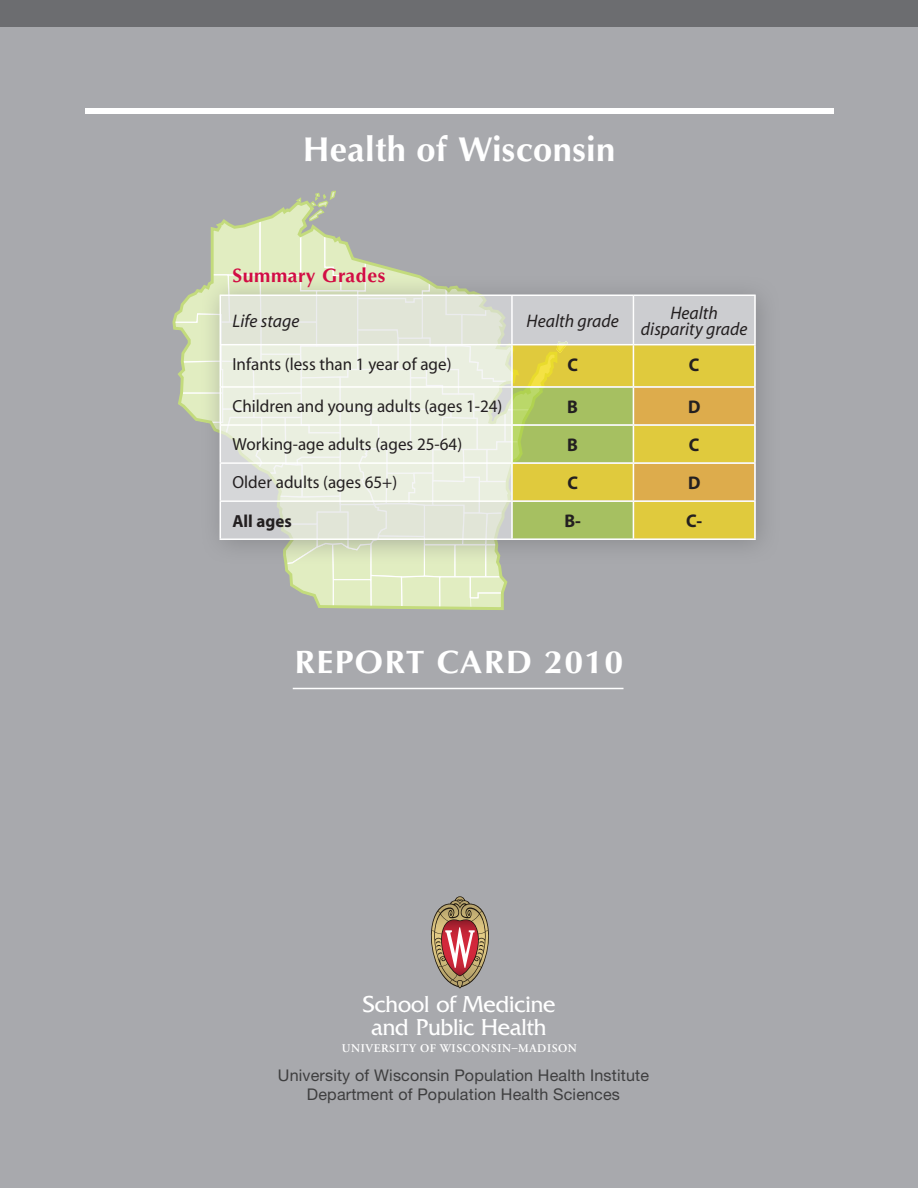
<style>
.page{position:relative;width:918px;height:1188px;background:#a8a9ad}
.page>*{position:absolute;margin:0;border:0;box-sizing:border-box;transform-origin:0 0}
.t1{font:700 34.5px "Optima";letter-spacing:.01em;color:#fff}
.t2{font:700 32.4px "Optima";letter-spacing:.04em;color:#fff;scale:1.04 1}
.t3{font:24.15px/23.2px "Friz Quadrata";letter-spacing:-.01em;color:#fff;text-align:center}
.Subhead_Opt_11_red{font:700 19.5px "Optima";letter-spacing:.03em;color:#d20d44}
.t4{font:700 18.3px "Myriad";color:#231f20}
.t5{font:italic 18.15px/16.2px "Myriad";color:#231f20;text-align:center}
.t6{font:17.55px "Myriad";color:#231f20}
.t7{font:700 17.55px "Myriad";color:#231f20}
.t8{font:16.2px "Helvetica Neue";letter-spacing:.01em;color:#3e3e3f}
.t9{font:600 11.7px "Adobe Garamond";letter-spacing:.05em;color:#fff}
</style>
<div class="page">
<div style="left:85px;top:108px;width:749px;height:5px;background:#fff"></div>
<svg style="left:430px;top:896px;width:59px;height:92px"></svg>
<div style="left:0;top:0;width:918px;height:27px;background:#6c6d70"></div>
<hr style="left:293px;top:688px;width:331px;height:1px;background:#fff">
<div style="left:198px;top:273px;width:582px;height:291px;background:#a3a4a8"></div>
<svg style="left:172px;top:190px;width:583px;height:420px"></svg>
<hr style="left:220px;top:295px;width:292px;height:1px;background:#fff">
<hr style="left:220px;top:296px;width:1px;height:48px;background:#fff">
<hr style="left:512px;top:295px;width:121px;height:1px;background:#fff">
<hr style="left:511px;top:296px;width:2px;height:48px;background:#fff">
<hr style="left:633px;top:295px;width:123px;height:1px;background:#fff">
<hr style="left:633px;top:296px;width:1px;height:48px;background:#fff">
<hr style="left:754px;top:296px;width:2px;height:48px;background:#fff">
<hr style="left:220px;top:344px;width:292px;height:1px;background:#fff">
<hr style="left:220px;top:345px;width:1px;height:41px;background:#fff">
<hr style="left:512px;top:344px;width:121px;height:1px;background:#fff">
<hr style="left:511px;top:345px;width:2px;height:41px;background:#fff">
<hr style="left:633px;top:344px;width:123px;height:1px;background:#fff">
<hr style="left:633px;top:345px;width:1px;height:41px;background:#fff">
<hr style="left:754px;top:345px;width:2px;height:41px;background:#fff">
<hr style="left:220px;top:386px;width:292px;height:2px;background:#fff">
<hr style="left:220px;top:388px;width:1px;height:36px;background:#fff">
<hr style="left:512px;top:386px;width:121px;height:2px;background:#fff">
<hr style="left:511px;top:388px;width:2px;height:36px;background:#fff">
<hr style="left:633px;top:386px;width:123px;height:2px;background:#fff">
<hr style="left:633px;top:388px;width:1px;height:36px;background:#fff">
<hr style="left:754px;top:388px;width:2px;height:36px;background:#fff">
<hr style="left:220px;top:424px;width:292px;height:2px;background:#fff">
<hr style="left:220px;top:426px;width:1px;height:36px;background:#fff">
<hr style="left:512px;top:424px;width:121px;height:2px;background:#fff">
<hr style="left:511px;top:426px;width:2px;height:36px;background:#fff">
<hr style="left:633px;top:424px;width:123px;height:2px;background:#fff">
<hr style="left:633px;top:426px;width:1px;height:36px;background:#fff">
<hr style="left:754px;top:426px;width:2px;height:36px;background:#fff">
<hr style="left:220px;top:462px;width:292px;height:2px;background:#fff">
<hr style="left:220px;top:464px;width:1px;height:37px;background:#fff">
<hr style="left:512px;top:462px;width:121px;height:2px;background:#fff">
<hr style="left:511px;top:464px;width:2px;height:37px;background:#fff">
<hr style="left:633px;top:462px;width:123px;height:2px;background:#fff">
<hr style="left:633px;top:464px;width:1px;height:37px;background:#fff">
<hr style="left:754px;top:464px;width:2px;height:37px;background:#fff">
<hr style="left:220px;top:502px;width:1px;height:37px;background:#fff">
<hr style="left:511px;top:502px;width:2px;height:37px;background:#fff">
<hr style="left:633px;top:502px;width:1px;height:37px;background:#fff">
<hr style="left:754px;top:502px;width:2px;height:37px;background:#fff">
<hr style="left:220px;top:539px;width:292px;height:1px;background:#fff">
<hr style="left:512px;top:539px;width:121px;height:1px;background:#fff">
<hr style="left:633px;top:539px;width:123px;height:1px;background:#fff">
<hr style="left:220px;top:501px;width:292px;height:1px;background:#fff">
<hr style="left:512px;top:501px;width:121px;height:1px;background:#fff">
<hr style="left:633px;top:501px;width:123px;height:1px;background:#fff">
<p class="t1" style="left:303px;top:129px;width:314px">Health of Wisconsin</p>
<p class="Subhead_Opt_11_red" style="left:233px;top:264px;width:154px">Summary Grades</p>
<p class="t5" style="left:233px;top:313px;width:69px">Life stage</p>
<p class="t5" style="left:527px;top:313px;width:94px">Health grade</p>
<p class="t5" style="left:641px;top:305px;width:108px">Health disparity grade</p>
<p class="t6" style="left:233px;top:355px;width:221px">Infants (less than 1 year of age)</p>
<p class="t4" style="left:567px;top:355px;width:12px">C</p>
<p class="t4" style="left:689px;top:355px;width:12px">C</p>
<p class="t6" style="left:233px;top:398px;width:271px">Children and young adults (ages 1-24)</p>
<p class="t4" style="left:567px;top:397px;width:12px">B</p>
<p class="t4" style="left:688px;top:397px;width:14px">D</p>
<p class="t6" style="left:233px;top:436px;width:231px">Working-age adults (ages 25-64)</p>
<p class="t4" style="left:567px;top:435px;width:12px">B</p>
<p class="t4" style="left:689px;top:435px;width:12px">C</p>
<p class="t6" style="left:233px;top:474px;width:166px">Older adults (ages 65+)</p>
<p class="t4" style="left:567px;top:473px;width:12px">C</p>
<p class="t4" style="left:688px;top:473px;width:14px">D</p>
<p class="t7" style="left:233px;top:512px;width:61px">All ages</p>
<p class="t4" style="left:564px;top:512px;width:18px">B-</p>
<p class="t4" style="left:686px;top:512px;width:18px">C-</p>
<p class="t2" style="left:295px;top:643px;width:318px">REPORT CARD 2010</p>
<p class="t3" style="left:363px;top:992px;width:194px">School of Medicine and Public Health</p>
<p class="t9" style="left:342px;top:1042px;width:237px">UNIVERSITY OF WISCONSIN–MADISON</p>
<p class="t8" style="left:278px;top:1065px;width:373px">University of Wisconsin Population Health Institute</p>
<p class="t8" style="left:307px;top:1085px;width:315px">Department of Population Health Sciences</p>
</div>
